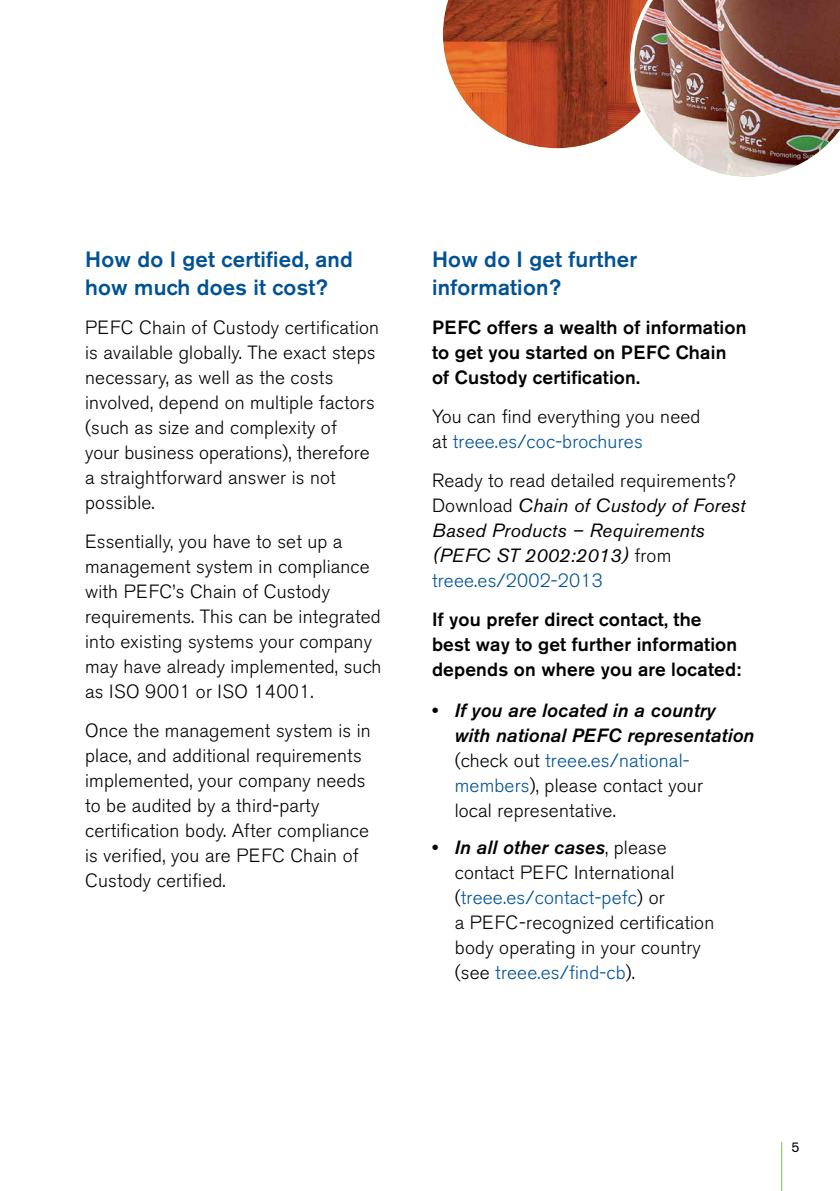
<style>
.page{position:relative;width:840px;height:1191px;background:#fff}
.page>*{position:absolute;margin:0;border:0;box-sizing:border-box;transform-origin:0 0}
.Header_2{font:500 22px/28px "Akzidenz Grotesk BE";letter-spacing:.01em;color:#005295}
.Body_copy{font:300 19px/25px "Akzidenz Grotesk BE";letter-spacing:.01em;color:#000}
.Body_copy-2{font:500 19px/25px "Akzidenz Grotesk BE";letter-spacing:.01em;color:#000}
.Bulleted_list{font:300 19px/25px "Akzidenz Grotesk BE";letter-spacing:.01em;color:#000}
.Bulleted_list-2{font:italic 500 19px/25px "Akzidenz Grotesk BE";letter-spacing:.01em;color:#000}
.Body_copy-3{font:italic 19px/25px "Akzidenz Grotesk BE";letter-spacing:.01em;color:#000}
.t1{font:14px "Akzidenz Grotesk BE";color:#000}
.s1{color:#005295}
.s2{font-weight:300;font-style:normal}
.s3{font-weight:300;font-style:normal;color:#005295}
.s4{font-style:normal}
.s5{font-weight:500}
.s6{font-weight:500;font-style:italic}
</style>
<div class="page">
<hr style="left:780px;top:1142px;width:1px;height:49px;background:#7ac143">
<img style="left:442px;top:0;width:397px;height:177px">
<p class="Header_2" style="left:85px;top:245px;width:269px">How do I get certified, and how much does it cost?</p>
<p class="Body_copy" style="left:85px;top:315px;width:295px">PEFC Chain of Custody certification is available globally. The exact steps necessary, as well as the costs involved, depend on multiple factors (such as size and complexity of<br>your business operations), therefore a straightforward answer is not possible.</p>
<p class="Body_copy" style="left:85px;top:529px;width:298px">Essentially, you have to set up a management system in compliance with PEFC’s Chain of Custody requirements. This can be integrated into existing systems your company may have already implemented, such as ISO 9001 or ISO 14001.</p>
<p class="Body_copy" style="left:85px;top:718px;width:287px">Once the management system is in place, and additional requirements implemented, your company needs to be audited by a third-party certification body. After compliance is verified, you are PEFC Chain of<br>Custody certified.</p>
<p class="Header_2" style="left:432px;top:245px;width:206px">How do I get further information?</p>
<p class="Body_copy-2" style="left:432px;top:315px;width:316px">PEFC offers a wealth of information to get you started on PEFC Chain of Custody certification.</p>
<p class="Body_copy" style="left:432px;top:404px;width:270px">You can find everything you need at <span class="s1">treee.es/coc-brochures</span></p>
<p class="Body_copy-3" style="left:432px;top:468px;width:314px"><span class="s2">Ready to read detailed requirements?<br>Download</span> Chain of Custody of Forest<br>Based Products – Requirements (PEFC ST 2002:2013) <span class="s2">from </span><span class="s3">treee.es/2002-2013</span></p>
<p class="Body_copy-2" style="left:432px;top:607px;width:310px">If you prefer direct contact, the best way to get further information depends on where you are located:</p>
<p class="Bulleted_list-2" style="left:454px;top:698px;width:301px;text-indent:-23px"><span class="s4">•</span> If you are located in a country with national PEFC representation <span class="s2">(check out</span> <span class="s3">treee.es/national&shy;members</span><span class="s2">), please contact your<br>local representative.</span></p>
<p class="Bulleted_list" style="left:454px;top:835px;width:261px;text-indent:-23px"><span class="s5">•</span> <span class="s6">In all other cases</span>, please contact PEFC International (<span class="s1">treee.es/contact-pefc</span>) or<br>a PEFC-recognized certification body operating in your country (see <span class="s1">treee.es/find-cb</span>).</p>
<p class="t1" style="left:791px;top:1139px;width:10px">5</p>
</div>
